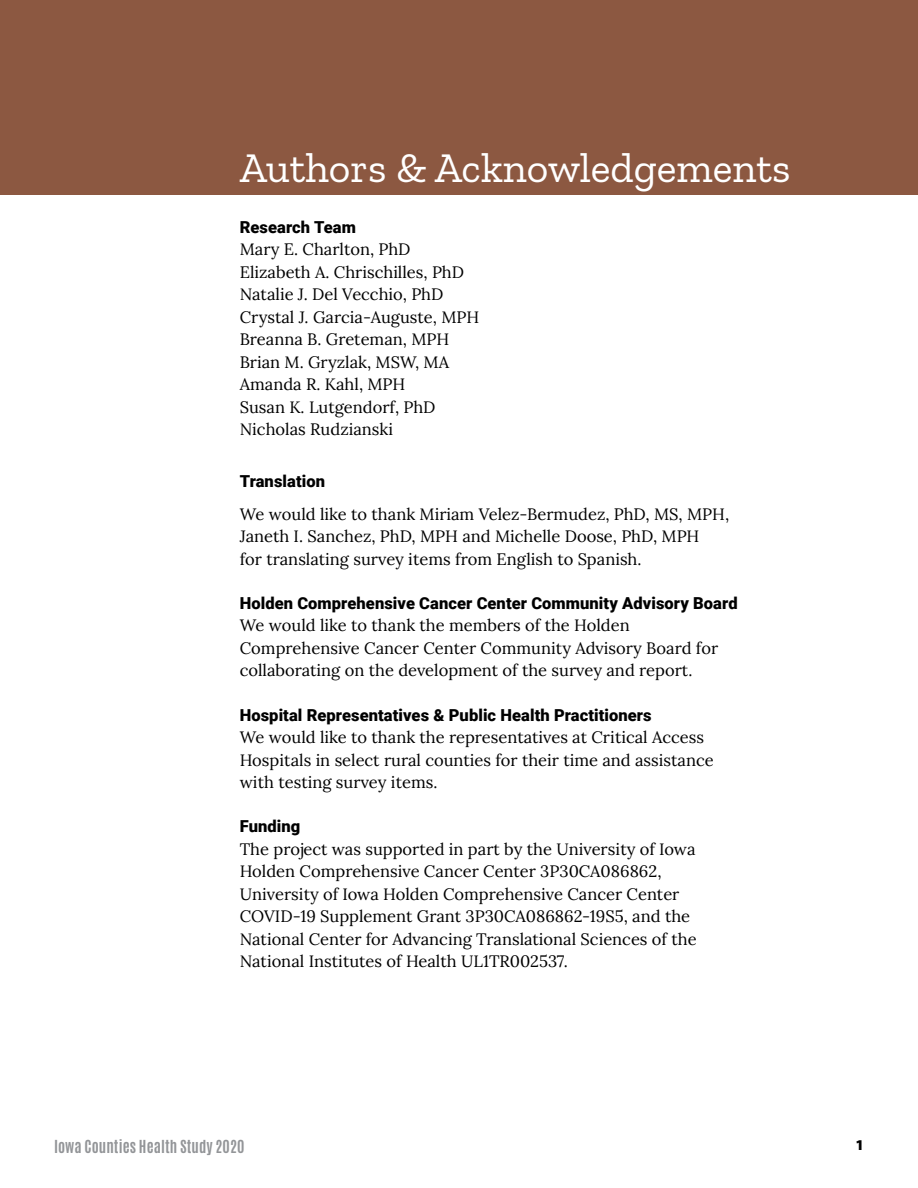
<style>
.page{position:relative;width:918px;height:1188px;background:#fff}
.page>*{position:absolute;margin:0;border:0;box-sizing:border-box;transform-origin:0 0}
.t1{font:42px "Zilla Slab";color:#fff}
.Body_text{font:16.5px/22.5px "Lora";color:#000}
.Body_sub_head{font:900 16.5px "Roboto";letter-spacing:.005em;color:#000}
.t2{font:700 15px "Antonio";letter-spacing:.005em;color:#939598}
.t3{font:900 15px "Myriad Pro";color:#000}
</style>
<div class="page">
<div style="left:0;top:0;width:918px;height:194px;background:#8c5841"></div>
<p class="t1" style="left:240px;top:145px;width:552px">Authors &amp; Acknowledgements</p>
<p class="Body_sub_head" style="left:240px;top:215px;width:118px">Research Team</p>
<p class="Body_text" style="left:240px;top:237px;width:172px">Mary E. Charlton, PhD</p>
<p class="Body_text" style="left:240px;top:259px;width:226px">Elizabeth A. Chrischilles, PhD</p>
<p class="Body_text" style="left:240px;top:282px;width:205px">Natalie J. Del Vecchio, PhD</p>
<p class="Body_text" style="left:240px;top:304px;width:241px">Crystal J. Garcia-Auguste, MPH</p>
<p class="Body_text" style="left:240px;top:327px;width:211px">Breanna B. Greteman, MPH</p>
<p class="Body_text" style="left:240px;top:349px;width:211px">Brian M. Gryzlak, MSW, MA</p>
<p class="Body_text" style="left:240px;top:372px;width:167px">Amanda R. Kahl, MPH</p>
<p class="Body_text" style="left:240px;top:394px;width:197px">Susan K. Lutgendorf, PhD</p>
<p class="Body_text" style="left:240px;top:417px;width:155px">Nicholas Rudzianski</p>
<p class="Body_sub_head" style="left:240px;top:470px;width:87px">Translation</p>
<p class="Body_text" style="left:240px;top:502px;width:491px">We would like to thank Miriam Velez-Bermudez, PhD, MS, MPH,<br>Janeth I. Sanchez, PhD, MPH and Michelle Doose, PhD, MPH<br>for translating survey items from English to Spanish.</p>
<p class="Body_sub_head" style="left:240px;top:592px;width:499px">Holden Comprehensive Cancer Center Community Advisory Board</p>
<p class="Body_text" style="left:240px;top:613px;width:480px">We would like to thank the members of the Holden<br>Comprehensive Cancer Center Community Advisory Board for collaborating on the development of the survey and report.</p>
<p class="Body_sub_head" style="left:240px;top:703px;width:413px">Hospital Representatives &amp; Public Health Practitioners</p>
<p class="Body_text" style="left:240px;top:725px;width:476px">We would like to thank the representatives at Critical Access<br>Hospitals in select rural counties for their time and assistance with testing survey items.</p>
<p class="Body_sub_head" style="left:240px;top:815px;width:62px">Funding</p>
<p class="Body_text" style="left:240px;top:836px;width:458px">The project was supported in part by the University of Iowa Holden Comprehensive Cancer Center 3P30CA086862, University of Iowa Holden Comprehensive Cancer Center COVID-19 Supplement Grant 3P30CA086862-19S5, and the National Center for Advancing Translational Sciences of the National Institutes of Health UL1TR002537.</p>
<p class="t2" style="left:54px;top:1136px;width:192px">Iowa Counties Health Study 2020</p>
<p class="t3" style="left:855px;top:1135px;width:10px">1</p>
</div>
